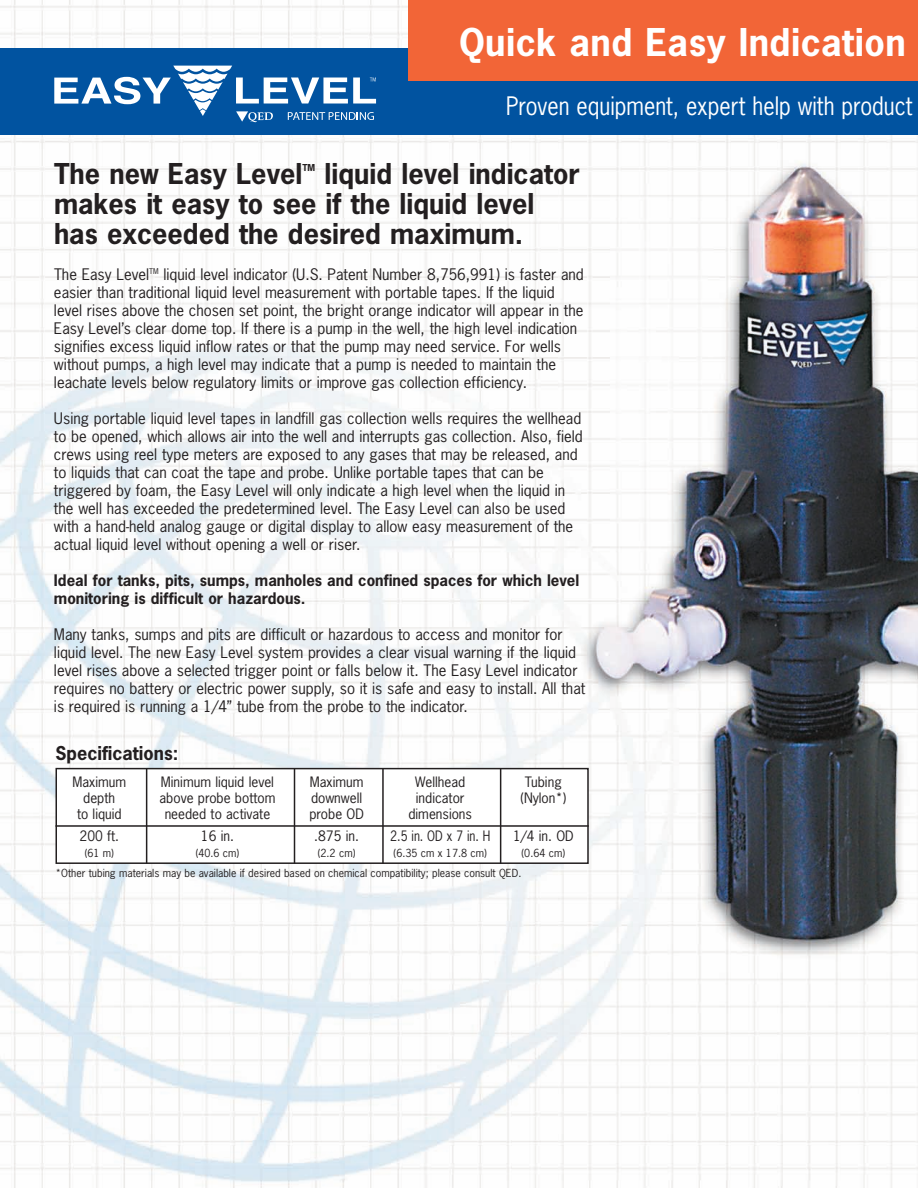
<style>
.page{position:relative;width:918px;height:1188px;background:#fff}
.page>*{position:absolute;margin:0;border:0;box-sizing:border-box;transform-origin:0 0}
.t1{font:700 36px "News Gothic";letter-spacing:.01em;color:#fff}
.t2{font:700 27px/30px "News Gothic";color:#231f20}
.t3{font:24px "News Gothic";color:#fff;scale:.92 1}
.t4{font:700 18px "News Gothic";color:#231f20}
.t5{font:15px/18px "News Gothic";color:#231f20}
.t6{font:700 15px/18px "News Gothic";color:#231f20}
.t7{font:13.5px "News Gothic";color:#231f20}
.t8{font:13.5px "News Gothic";color:#231f20;scale:.9 1}
.t9{font:10.5px "News Gothic";color:#231f20}
.t10{font:700 9px "News Gothic";color:#231f20}
</style>
<div class="page">
<img style="left:0;top:0;width:918px;height:1188px">
<div style="left:0;top:49px;width:918px;height:86px;background:#0153a0"></div>
<div style="left:408px;top:0;width:510px;height:81px;background:#f26537"></div>
<svg style="left:54px;top:66px;width:322px;height:56px"></svg>
<div style="left:57px;top:769px;width:530px;height:93px;background:#fff"></div>
<div style="left:56px;top:768px;width:533px;height:96px;border:2px solid #231f20"></div>
<hr style="left:56px;top:825px;width:533px;height:2px;background:#231f20">
<hr style="left:146px;top:769px;width:1px;height:95px;background:#231f20">
<hr style="left:294px;top:769px;width:1px;height:95px;background:#231f20">
<hr style="left:382px;top:769px;width:2px;height:95px;background:#231f20">
<hr style="left:500px;top:769px;width:1px;height:95px;background:#231f20">
<h1 class="t1" style="left:459px;top:23px;width:448px">Quick and Easy Indication</h1>
<h3 class="t3" style="left:506px;top:93px;width:443px">Proven equipment, expert help with product</h3>
<h2 class="t2" style="left:54px;top:160px;width:527px;text-indent:271px">liquid level indicator makes it easy to see if the liquid level has exceeded the desired maximum.</h2>
<p class="t5" style="left:54px;top:266px;width:531px">The Easy Level<sup>TM</sup> liquid level indicator (U.S. Patent Number 8,756,991) is faster and easier than traditional liquid level measurement with portable tapes. If the liquid level rises above the chosen set point, the bright orange indicator will appear in the Easy Level’s clear dome top. If there is a pump in the well, the high level indication signifies excess liquid inflow rates or that the pump may need service. For wells without pumps, a high level may indicate that a pump is needed to maintain the leachate levels below regulatory limits or improve gas collection efficiency.</p>
<p class="t5" style="left:54px;top:410px;width:530px">Using portable liquid level tapes in landfill gas collection wells requires the wellhead to be opened, which allows air into the well and interrupts gas collection. Also, field crews using reel type meters are exposed to any gases that may be released, and to liquids that can coat the tape and probe. Unlike portable tapes that can be triggered by foam, the Easy Level will only indicate a high level when the liquid in the well has exceeded the predetermined level. The Easy Level can also be used with a hand-held analog gauge or digital display to allow easy measurement of the actual liquid level without opening a well or riser.</p>
<p class="t6" style="left:54px;top:572px;width:527px">Ideal for tanks, pits, sumps, manholes and confined spaces for which level monitoring is difficult or hazardous.</p>
<p class="t5" style="left:54px;top:626px;width:533px">Many tanks, sumps and pits are difficult or hazardous to access and monitor for liquid level. The new Easy Level system provides a clear visual warning if the liquid level rises above a selected trigger point or falls below it. The Easy Level indicator requires no battery or electric power supply, so it is safe and easy to install. All that is required is running a 1/4” tube from the probe to the indicator.</p>
<h2 class="t2" style="left:54px;top:160px;width:250px">The new Easy Level</h2>
<p class="t10" style="left:302px;top:163px;width:14px">TM</p>
<p class="t4" style="left:56px;top:743px;width:124px">Specifications:</p>
<p class="t7" style="left:73px;top:775px;width:55px">Maximum</p>
<p class="t7" style="left:161px;top:775px;width:115px">Minimum liquid level</p>
<p class="t7" style="left:310px;top:775px;width:55px">Maximum</p>
<p class="t7" style="left:415px;top:775px;width:51px">Wellhead</p>
<p class="t7" style="left:525px;top:775px;width:38px">Tubing</p>
<p class="t7" style="left:83px;top:790px;width:33px">depth</p>
<p class="t7" style="left:160px;top:790px;width:117px">above probe bottom</p>
<p class="t7" style="left:311px;top:790px;width:53px">downwell</p>
<p class="t7" style="left:416px;top:790px;width:50px">indicator</p>
<p class="t7" style="left:520px;top:790px;width:47px">(Nylon*)</p>
<p class="t7" style="left:77px;top:806px;width:46px">to liquid</p>
<p class="t7" style="left:165px;top:806px;width:107px">needed to activate</p>
<p class="t7" style="left:309px;top:806px;width:56px">probe OD</p>
<p class="t7" style="left:408px;top:806px;width:65px">dimensions</p>
<p class="t7" style="left:80px;top:829px;width:41px">200 ft.</p>
<p class="t7" style="left:201px;top:829px;width:35px">16 in.</p>
<p class="t7" style="left:314px;top:829px;width:46px">.875 in.</p>
<p class="t8" style="left:390px;top:829px;width:113px">2.5 in. OD x 7 in. H</p>
<p class="t7" style="left:513px;top:829px;width:62px">1/4 in. OD</p>
<p class="t9" style="left:85px;top:847px;width:31px">(61 m)</p>
<p class="t9" style="left:196px;top:847px;width:45px">(40.6 cm)</p>
<p class="t9" style="left:318px;top:847px;width:39px">(2.2 cm)</p>
<p class="t9" style="left:394px;top:847px;width:95px">(6.35 cm x 17.8 cm)</p>
<p class="t9" style="left:522px;top:847px;width:45px">(0.64 cm)</p>
<p class="t9" style="left:56px;top:868px;width:467px">*Other tubing materials may be available if desired based on chemical compatibility; please consult QED.</p>
</div>
